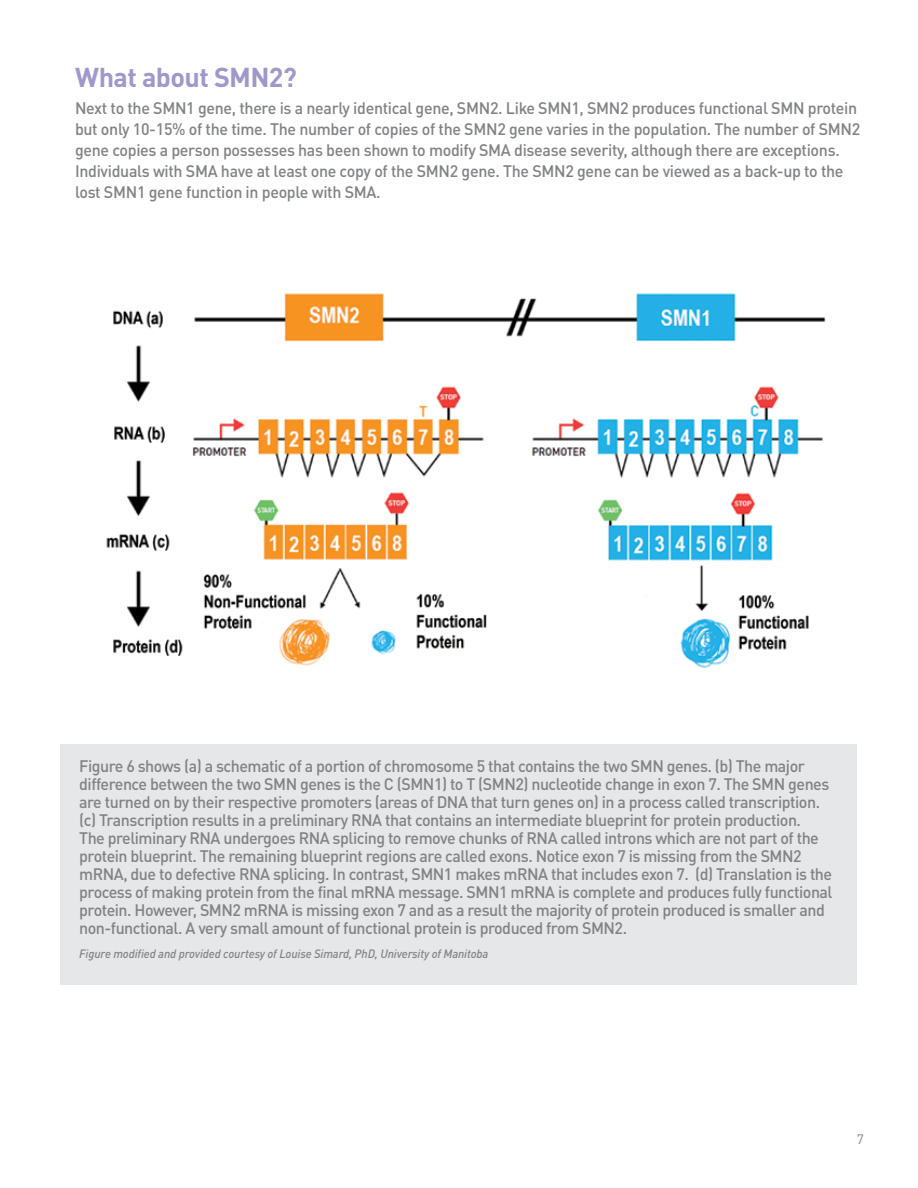
<style>
.page{position:relative;width:918px;height:1188px;background:#fff}
.page>*{position:absolute;margin:0;border:0;box-sizing:border-box;transform-origin:0 0}
.t1{font:700 27px "DINOT";letter-spacing:-.025em;color:#9f99cb}
.t2{font:500 16.5px/18px "DINOT";letter-spacing:-.03em;color:#808285}
.t3{font:13.5px "DINOT";color:#808285}
.t4{font:italic 500 12px "DINOT";letter-spacing:-.01em;color:#808285}
</style>
<div class="page">
<div style="left:60px;top:744px;width:797px;height:241px;background:#e6e7e8"></div>
<img style="left:106px;top:293px;width:720px;height:375px">
<h1 class="t1" style="left:75px;top:59px;width:223px">What about SMN2?</h1>
<p class="t2" style="left:75px;top:98px;width:787px;line-height:21px">Next to the SMN1 gene, there is a nearly identical gene, SMN2. Like SMN1, SMN2 produces functional SMN protein but only 10-15% of the time. The number of copies of the SMN2 gene varies in the population. The number of SMN2 gene copies a person possesses has been shown to modify SMA disease severity, although there are exceptions.<br>Individuals with SMA have at least one copy of the SMN2 gene. The SMN2 gene can be viewed as a back-up to the lost SMN1 gene function in people with SMA.</p>
<p class="t2" style="left:79px;top:757px;width:755px">Figure 6 shows (a) a schematic of a portion of chromosome 5 that contains the two SMN genes. (b) The major difference between the two SMN genes is the C (SMN1) to T (SMN2) nucleotide change in exon 7. The SMN genes are turned on by their respective promoters (areas of DNA that turn genes on) in a process called transcription. (c) Transcription results in a preliminary RNA that contains an intermediate blueprint for protein production.<br>The preliminary RNA undergoes RNA splicing to remove chunks of RNA called introns which are not part of the protein blueprint. The remaining blueprint regions are called exons. Notice exon 7 is missing from the SMN2 mRNA, due to defective RNA splicing. In contrast, SMN1 makes mRNA that includes exon 7. (d) Translation is the process of making protein from the final mRNA message. SMN1 mRNA is complete and produces fully functional protein. However, SMN2 mRNA is missing exon 7 and as a result the majority of protein produced is smaller and non-functional. A very small amount of functional protein is produced from SMN2.</p>
<p class="t4" style="left:79px;top:946px;width:411px">Figure modified and provided courtesy of Louise Simard, PhD, University of Manitoba</p>
<p class="t3" style="left:857px;top:1131px;width:9px">7</p>
</div>
